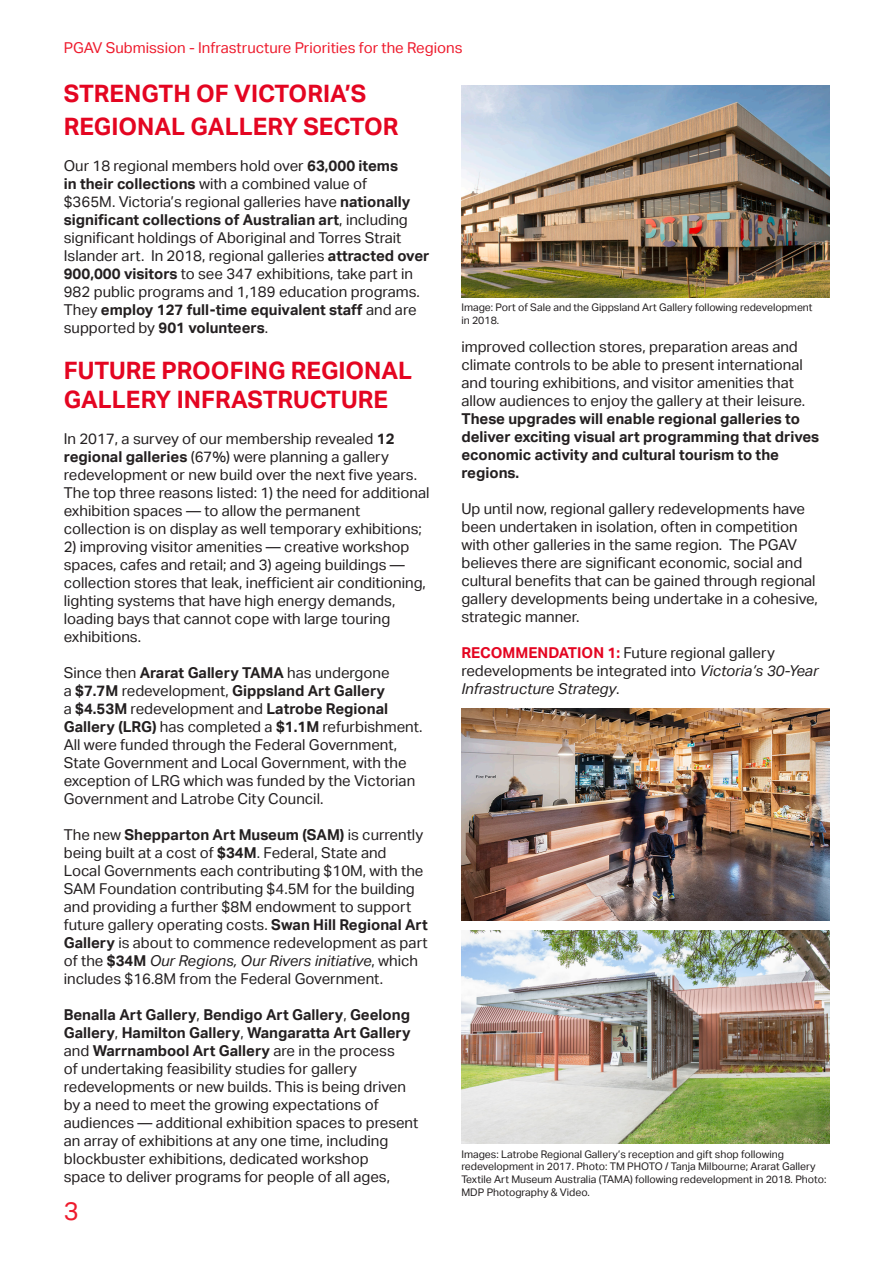
<style>
.page{position:relative;width:893px;height:1263px;background:#fff}
.page>*{position:absolute;margin:0;border:0;box-sizing:border-box;transform-origin:0 0}
.t1{font:25.5px "Aktiv Grotesk";color:#ee1b2d}
.t2{font:700 24px/32.4px "Aktiv Grotesk";color:#e40521}
.t3{font:15px/18px "Aktiv Grotesk";color:#231f20}
.t4{font:15px "Aktiv Grotesk";color:#ee1b2d}
.t5{font:10.5px/12.6px "Aktiv Grotesk";color:#231f20}
.s1{font-weight:700}
.s2{font-style:italic}
.s3{font-weight:700;color:#e40521}
</style>
<div class="page">
<img style="left:461px;top:85px;width:368px;height:213px">
<img style="left:461px;top:931px;width:368px;height:212px">
<img style="left:461px;top:708px;width:368px;height:213px">
<p class="t4" style="left:64px;top:39px;width:400px">PGAV Submission - Infrastructure Priorities for the Regions</p>
<p class="t2" style="left:64px;top:78px;width:336px">STRENGTH OF VICTORIA’S<br>REGIONAL GALLERY SECTOR</p>
<p class="t3" style="left:64px;top:156px;width:367px">Our 18 regional members hold over <span class="s1">63,000 items<br>in their collections</span> with a combined value of<br>$365M. Victoria’s regional galleries have <span class="s1">nationally significant collections of Australian art</span>, including significant holdings of Aboriginal and Torres Strait Islander art. In 2018, regional galleries <span class="s1">attracted over 900,000 visitors</span> to see 347 exhibitions, take part in 982 public programs and 1,189 education programs.<br>They <span class="s1">employ 127 full-time equivalent staff</span> and are supported by <span class="s1">901 volunteers</span>.</p>
<p class="t2" style="left:64px;top:357px;width:350px;line-height:28.8px">FUTURE PROOFING REGIONAL<br>GALLERY INFRASTRUCTURE</p>
<p class="t3" style="left:64px;top:430px;width:367px">In 2017, a survey of our membership revealed <span class="s1">12 regional galleries</span> (67%) were planning a gallery redevelopment or new build over the next five years.<br>The top three reasons listed: 1) the need for additional exhibition spaces ― to allow the permanent collection is on display as well temporary exhibitions;</p>
<p class="t3" style="left:64px;top:538px;width:364px">2) improving visitor amenities ― creative workshop spaces, cafes and retail; and 3) ageing buildings ― collection stores that leak, inefficient air conditioning, lighting systems that have high energy demands, loading bays that cannot cope with large touring exhibitions.</p>
<p class="t3" style="left:64px;top:664px;width:360px">Since then <span class="s1">Ararat Gallery TAMA</span> has undergone<br>a <span class="s1">$7.7M</span> redevelopment, <span class="s1">Gippsland Art Gallery<br></span>a <span class="s1">$4.53M</span> redevelopment and <span class="s1">Latrobe Regional Gallery (LRG)</span> has completed a <span class="s1">$1.1M</span> refurbishment.<br>All were funded through the Federal Government, State Government and Local Government, with the exception of LRG which was funded by the Victorian Government and Latrobe City Council.</p>
<p class="t3" style="left:64px;top:826px;width:365px">The new <span class="s1">Shepparton Art Museum (SAM)</span> is currently being built at a cost of <span class="s1">$34M</span>. Federal, State and<br>Local Governments each contributing $10M, with the SAM Foundation contributing $4.5M for the building and providing a further $8M endowment to support future gallery operating costs. <span class="s1">Swan Hill Regional Art Gallery</span> is about to commence redevelopment as part of the <span class="s1">$34M</span> <span class="s2">Our Regions, Our Rivers initiative</span>, which includes $16.8M from the Federal Government.</p>
<p class="t3" style="left:64px;top:1006px;width:356px"><span class="s1">Benalla Art Gallery</span>, <span class="s1">Bendigo Art Gallery</span>, <span class="s1">Geelong Gallery</span>, <span class="s1">Hamilton Gallery</span>, <span class="s1">Wangaratta Art Gallery </span>and <span class="s1">Warrnambool Art Gallery</span> are in the process<br>of undertaking feasibility studies for gallery redevelopments or new builds. This is being driven by a need to meet the growing expectations of audiences ― additional exhibition spaces to present an array of exhibitions at any one time, including blockbuster exhibitions, dedicated workshop<br>space to deliver programs for people of all ages,</p>
<p class="t5" style="left:461px;top:301px;width:353px">Image: Port of Sale and the Gippsland Art Gallery following redevelopment in 2018.</p>
<p class="t3" style="left:461px;top:338px;width:359px">improved collection stores, preparation areas and climate controls to be able to present international and touring exhibitions, and visitor amenities that allow audiences to enjoy the gallery at their leisure.<br><span class="s1">These upgrades will enable regional galleries to deliver exciting visual art programming that drives economic activity and cultural tourism to the regions.</span></p>
<p class="t3" style="left:461px;top:500px;width:358px">Up until now, regional gallery redevelopments have been undertaken in isolation, often in competition with other galleries in the same region. The PGAV believes there are significant economic, social and cultural benefits that can be gained through regional gallery developments being undertake in a cohesive, strategic manner.</p>
<p class="t3" style="left:461px;top:644px;width:359px"><span class="s3">RECOMMENDATION 1:</span> Future regional gallery redevelopments be integrated into <span class="s2">Victoria’s 30-Year<br>Infrastructure Strategy</span>.</p>
<p class="t5" style="left:461px;top:1148px;width:366px">Images: Latrobe Regional Gallery’s reception and gift shop following redevelopment in 2017. Photo: TM PHOTO / Tanja Milbourne; Ararat Gallery Textile Art Museum Australia (TAMA) following redevelopment in 2018. Photo:<br>MDP Photography &amp; Video.</p>
<h1 class="t1" style="left:64px;top:1197px;width:17px">3</h1>
</div>
